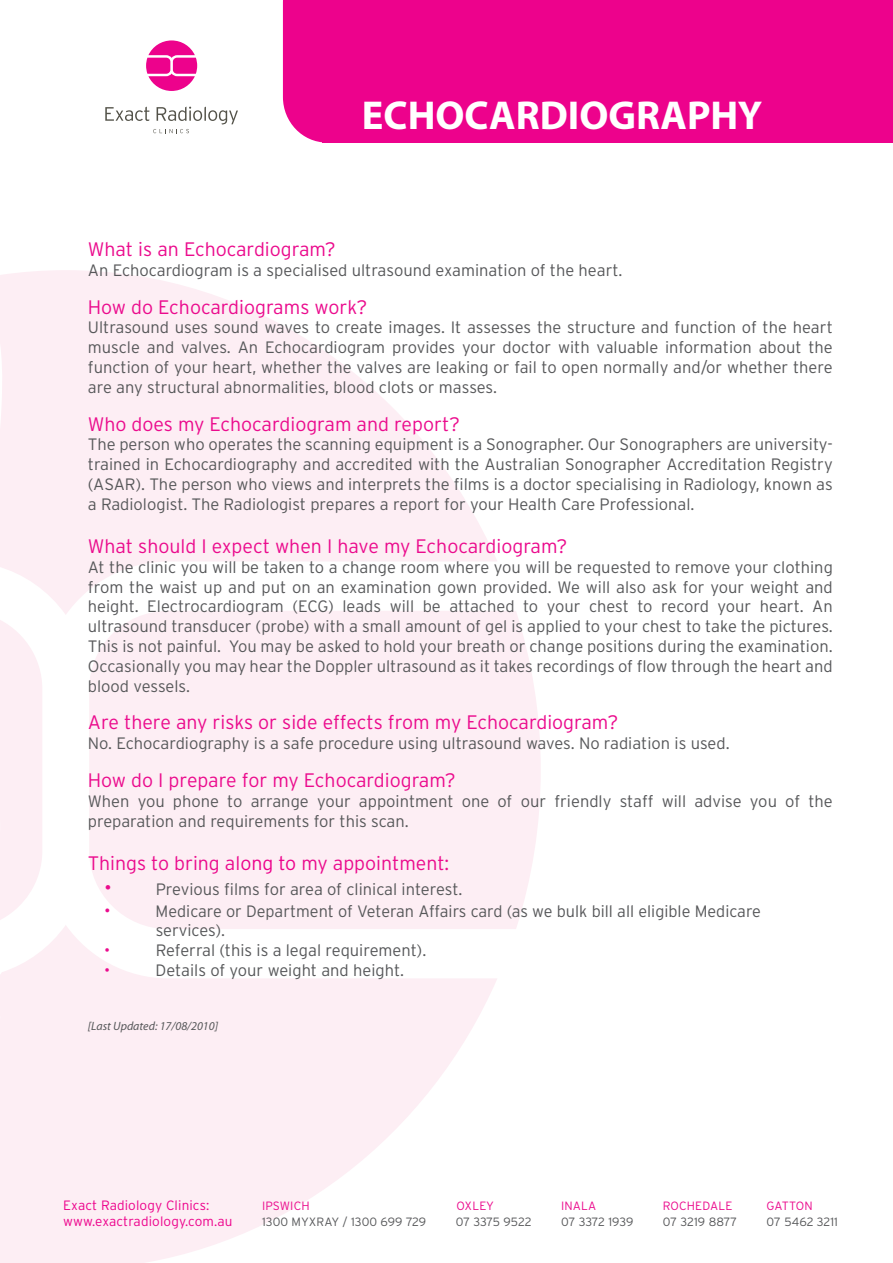
<style>
.page{position:relative;width:893px;height:1263px;background:#fff}
.page>*{position:absolute;margin:0;border:0;box-sizing:border-box;transform-origin:0 0}
.t1{font:700 40.5px "Myriad Pro";color:#fff}
.t2{font:300 19.5px "Interstate";color:#eb0b8d}
.t3{font:300 18px "Interstate";color:#eb0b8d}
.t4{font:300 16.5px/19.8px "Interstate";color:#57585a;text-align:justify}
.t5{font:300 16.5px "Interstate";color:#eb0b8d}
.t6{font:300 13.5px "Interstate";letter-spacing:.01em;color:#ed028c}
.t7{font:300 12px "Interstate";color:#57585a}
.t8{font:300 12px "Interstate";letter-spacing:.01em;color:#eb0b8d}
.t9{font:italic 12px "Myriad Pro";color:#57585a}
.s1{color:#ed028c}
.s2{font-size:21px;color:#eb0b8d}
</style>
<div class="page">
<svg style="left:283px;top:0;width:252px;height:143px"></svg>
<div style="left:323px;top:0;width:570px;height:142px;background:#ed028c"></div>
<svg style="left:0;top:270px;width:497px;height:344px;fill:#fdeef4"></svg>
<svg style="left:0;top:620px;width:42px;height:300px"></svg>
<div style="left:89px;top:611px;width:452px;height:318px;background:#fdeef4"></div>
<svg style="left:0;top:925px;width:497px;height:338px;fill:#fdeef4"></svg>
<svg style="left:105px;top:107px;width:133px;height:26px"></svg>
<svg style="left:146px;top:40px;width:51px;height:51px"></svg>
<h1 class="t1" style="left:362px;top:89px;width:402px">ECHOCARDIOGRAPHY</h1>
<p class="t2" style="left:88px;top:237px;width:250px">What is an Echocardiogram?</p>
<p class="t4" style="left:88px;top:260px;width:536px">An Echocardiogram is a specialised ultrasound examination of the heart.</p>
<p class="t2" style="left:88px;top:295px;width:281px">How do Echocardiograms work?</p>
<p class="t4" style="left:88px;top:318px;width:746px">Ultrasound uses sound waves to create images. It assesses the structure and function of the heart muscle and valves. An Echocardiogram provides your doctor with valuable information about the function of your heart, whether the valves are leaking or fail to open normally and/or whether there are any structural abnormalities, blood clots or masses.</p>
<p class="t2" style="left:88px;top:412px;width:374px">Who does my Echocardiogram and report?</p>
<p class="t4" style="left:88px;top:435px;width:746px">The person who operates the scanning equipment is a Sonographer. Our Sonographers are university&shy;trained in Echocardiography and accredited with the Australian Sonographer Accreditation Registry (ASAR). The person who views and interprets the films is a doctor specialising in Radiology, known as a Radiologist. The Radiologist prepares a report for your Health Care Professional.</p>
<p class="t2" style="left:88px;top:534px;width:481px">What should I expect when I have my Echocardiogram?</p>
<p class="t4" style="left:88px;top:557px;width:746px">At the clinic you will be taken to a change room where you will be requested to remove your clothing from the waist up and put on an examination gown provided. We will also ask for your weight and height. Electrocardiogram (ECG) leads will be attached to your chest to record your heart. An ultrasound transducer (probe) with a small amount of gel is applied to your chest to take the pictures.<br>This is not painful. You may be asked to hold your breath or change positions during the examination.<br>Occasionally you may hear the Doppler ultrasound as it takes recordings of flow through the heart and blood vessels.</p>
<p class="t2" style="left:88px;top:711px;width:532px">Are there any risks or side effects from my Echocardiogram?</p>
<p class="t4" style="left:88px;top:733px;width:643px">No. Echocardiography is a safe procedure using ultrasound waves. No radiation is used.</p>
<p class="t2" style="left:88px;top:768px;width:369px">How do I prepare for my Echocardiogram?</p>
<p class="t4" style="left:88px;top:791px;width:746px">When you phone to arrange your appointment one of our friendly staff will advise you of the preparation and requirements for this scan.</p>
<p class="t2" style="left:88px;top:851px;width:363px">Things to bring al<span class="s1">ong to</span> my appointment:</p>
<p class="t4" style="left:104px;top:879px;width:359px"><span class="s2">•</span> Previous films for area of clinical interest.</p>
<p class="t3" style="left:104px;top:899px;width:8px">•</p>
<p class="t4" style="left:156px;top:901px;width:607px">Medicare or Department of Veteran Affairs card (as we bulk bill all eligible Medicare services).</p>
<p class="t5" style="left:104px;top:940px;width:8px">•</p>
<p class="t4" style="left:156px;top:940px;width:272px">Referral (this is a legal requirement).</p>
<p class="t5" style="left:104px;top:960px;width:8px">•</p>
<p class="t4" style="left:156px;top:960px;width:250px">Details of your weight and height.</p>
<p class="t9" style="left:88px;top:1019px;width:132px">[Last Updated: 17/08/2010]</p>
<p class="t6" style="left:63px;top:1197px;width:148px">Exact Radiology Clinics:</p>
<p class="t8" style="left:262px;top:1198px;width:49px">IPSWICH</p>
<p class="t7" style="left:262px;top:1215px;width:166px">1300 MYXRAY / 1300 699 729</p>
<p class="t8" style="left:456px;top:1198px;width:39px">OXLEY</p>
<p class="t7" style="left:456px;top:1215px;width:77px">07 3375 9522</p>
<p class="t8" style="left:663px;top:1198px;width:71px">ROCHEDALE</p>
<p class="t7" style="left:663px;top:1215px;width:76px">07 3219 8877</p>
<p class="t8" style="left:767px;top:1198px;width:48px">GATTON</p>
<p class="t8" style="left:561px;top:1198px;width:37px">INALA</p>
<p class="t7" style="left:561px;top:1215px;width:74px">07 3372 1939</p>
<p class="t6" style="left:63px;top:1213px;width:171px">www.exactradiology.com.au</p>
<p class="t7" style="left:767px;top:1214px;width:73px">07 5462 3211</p>
</div>
